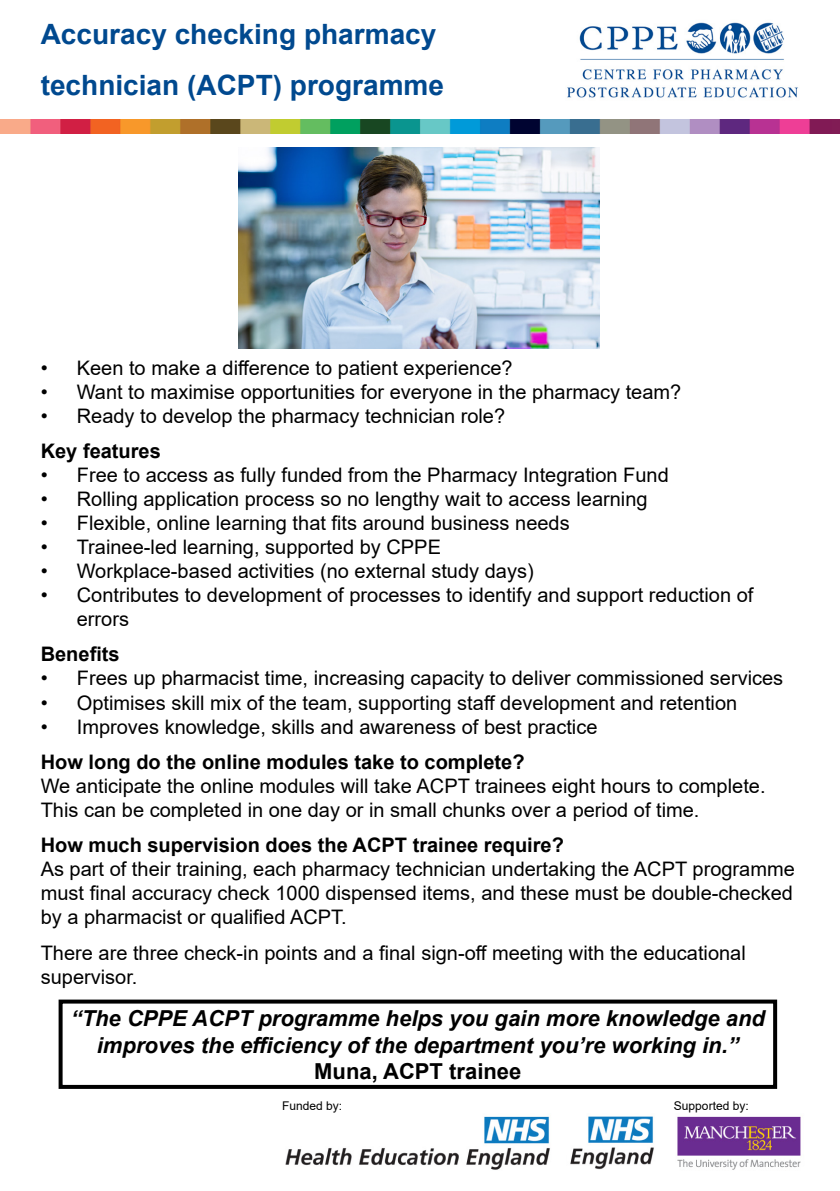
<style>
.page{position:relative;width:840px;height:1191px;background:#fff}
.page>*{position:absolute;margin:0;border:0;box-sizing:border-box;transform-origin:0 0}
.t1{font:700 28px/50.6px "Arial";color:#00498f}
.t2{font:italic 700 22px/26.4px "Arial";color:#000;text-align:center}
.t3{font:700 22px "Arial";color:#000}
.t4{font:20px/24px "Arial";color:#000}
.t5{font:700 20px "Arial";color:#000}
.t6{font:12px "Arial";color:#000}
</style>
<div class="page">
<img style="left:677px;top:1116px;width:124px;height:54px">
<img style="left:567px;top:22px;width:231px;height:76px">
<img style="left:3px;top:119px;width:828px;height:15px">
<hr style="left:0;top:119px;width:3px;height:15px;background:#f9aa89">
<div style="left:831px;top:119px;width:8px;height:15px;background:#811c55"></div>
<img style="left:285px;top:1116px;width:369px;height:54px">
<img style="left:238px;top:147px;width:361px;height:202px">
<div style="left:59px;top:999px;width:717px;height:90px;border:4px solid #000"></div>
<h1 class="t1" style="left:41px;top:9px;width:404px">Accuracy checking pharmacy technician (ACPT) programme</h1>
<p class="t4" style="left:41px;top:355px;width:473px">• Keen to make a difference to patient experience?</p>
<p class="t4" style="left:41px;top:379px;width:641px">• Want to maximise opportunities for everyone in the pharmacy team?</p>
<p class="t4" style="left:41px;top:403px;width:465px">• Ready to develop the pharmacy technician role?</p>
<p class="t5" style="left:41px;top:437px;width:122px">Key features</p>
<p class="t4" style="left:41px;top:463px;width:629px">• Free to access as fully funded from the Pharmacy Integration Fund</p>
<p class="t4" style="left:41px;top:487px;width:608px">• Rolling application process so no lengthy wait to access learning</p>
<p class="t4" style="left:41px;top:511px;width:530px">• Flexible, online learning that fits around business needs</p>
<p class="t4" style="left:41px;top:535px;width:401px">• Trainee-led learning, supported by CPPE</p>
<p class="t4" style="left:41px;top:559px;width:494px">• Workplace-based activities (no external study days)</p>
<p class="t4" style="left:77px;top:583px;width:677px;text-indent:-36px">• Contributes to development of processes to identify and support reduction of errors</p>
<p class="t5" style="left:41px;top:640px;width:80px">Benefits</p>
<p class="t4" style="left:41px;top:666px;width:743px">• Frees up pharmacist time, increasing capacity to deliver commissioned services</p>
<p class="t4" style="left:41px;top:690px;width:697px">• Optimises skill mix of the team, supporting staff development and retention</p>
<p class="t4" style="left:41px;top:714px;width:558px">• Improves knowledge, skills and awareness of best practice</p>
<p class="t5" style="left:41px;top:747px;width:485px">How long do the online modules take to complete?</p>
<p class="t4" style="left:41px;top:773px;width:726px">We anticipate the online modules will take ACPT trainees eight hours to complete.<br>This can be completed in one day or in small chunks over a period of time.</p>
<p class="t5" style="left:41px;top:831px;width:524px">How much supervision does the ACPT trainee require?</p>
<p class="t4" style="left:41px;top:857px;width:755px;text-align:justify">As part of their training, each pharmacy technician undertaking the ACPT programme must final accuracy check 1000 dispensed items, and these must be double-checked by a pharmacist or qualified ACPT.</p>
<p class="t4" style="left:41px;top:940px;width:706px">There are three check-in points and a final sign-off meeting with the educational supervisor.</p>
<p class="t2" style="left:71px;top:1006px;width:695px">“The CPPE ACPT programme helps you gain more knowledge and improves the efficiency of the department you’re working in.”</p>
<p class="t3" style="left:314px;top:1056px;width:208px">Muna, ACPT trainee</p>
<p class="t6" style="left:282px;top:1098px;width:62px">Funded by:</p>
<p class="t6" style="left:673px;top:1098px;width:76px">Supported by:</p>
</div>
